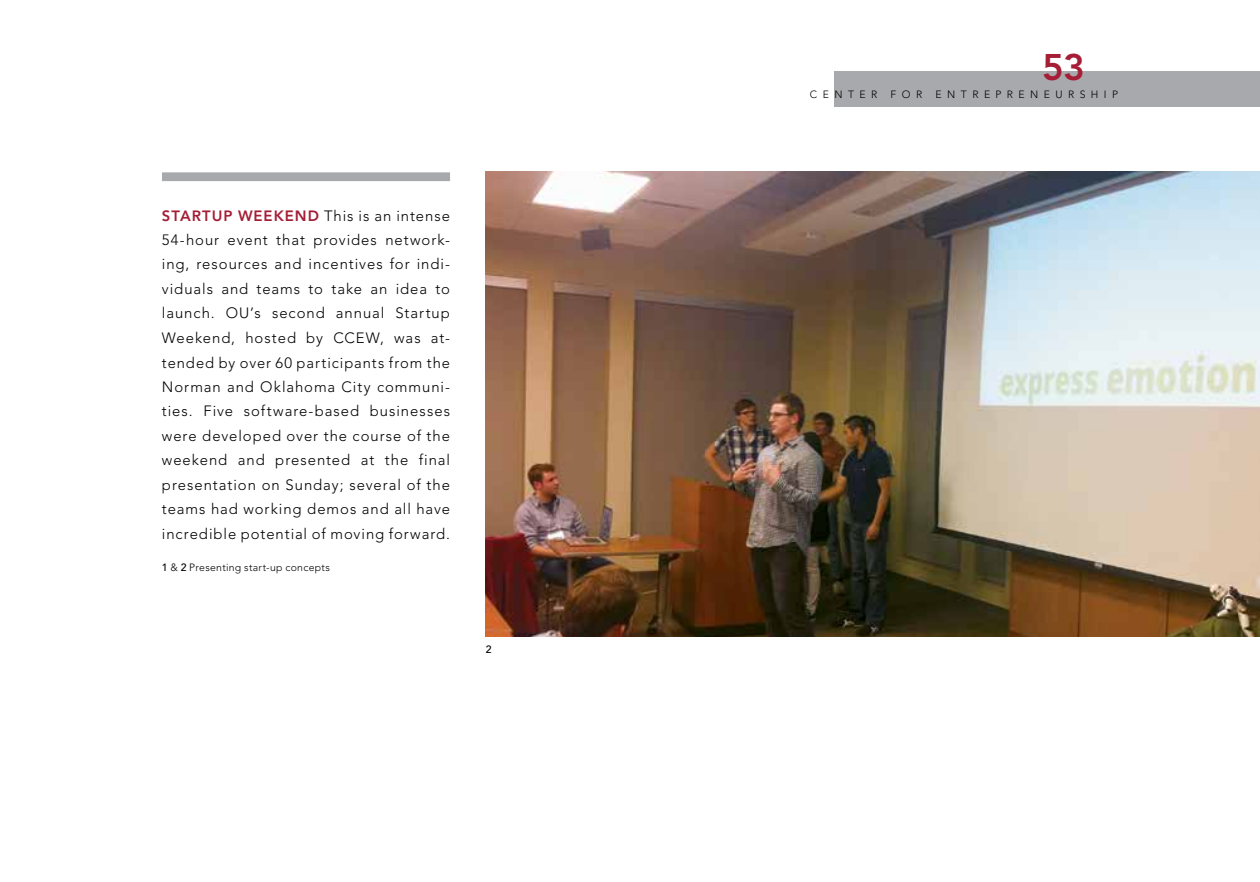
<style>
.page{position:relative;width:1260px;height:882px;background:#fff}
.page>*{position:absolute;margin:0;border:0;box-sizing:border-box;transform-origin:0 0}
.t1{font:800 36.75px "Avenir LT Std";color:#a51e36}
.t2{font:300 14.88px/24.5px "Avenir LT Std";letter-spacing:.065em;color:#000;text-align:justify}
.t3{font:300 10.5px "Avenir LT Std";letter-spacing:.52em;color:#000}
.t4{font:500 10.5px "Avenir LT Std";color:#000}
.s1{font-weight:800;color:#a51e36}
.s2{font-weight:500}
</style>
<div class="page">
<div style="left:834px;top:71px;width:426px;height:36px;background:#a7a9ac"></div>
<img style="left:486px;top:172px;width:774px;height:465px">
<div style="left:162px;top:172px;width:288px;height:9px;background:#a7a9ac"></div>
<p class="t2" style="left:162px;top:203px;width:290px"><span class="s1">STARTUP WEEKEND</span> This is an intense 54-hour event that provides network&shy;ing, resources and incentives for indi&shy;viduals and teams to take an idea to launch. OU’s second annual Startup Weekend, hosted by CCEW, was at&shy;tended by over 60 participants from the Norman and Oklahoma City communi&shy;ties. Five software-based businesses were developed over the course of the weekend and presented at the final presentation on Sunday; several of the teams had working demos and all have incredible potential of moving forward.</p>
<p class="t3" style="left:162px;top:561px;width:170px"><span class="s2">1</span> &amp; <span class="s2">2</span> Presenting start-up concepts</p>
<p class="t4" style="left:486px;top:644px;width:7px">2</p>
<h1 class="t1" style="left:1042px;top:46px;width:44px">53</h1>
<p class="t3" style="left:810px;top:88px;width:69px">Center</p>
<p class="t3" style="left:891px;top:88px;width:33px">for</p>
<p class="t3" style="left:936px;top:88px;width:184px">E ntrepreneurship</p>
</div>
